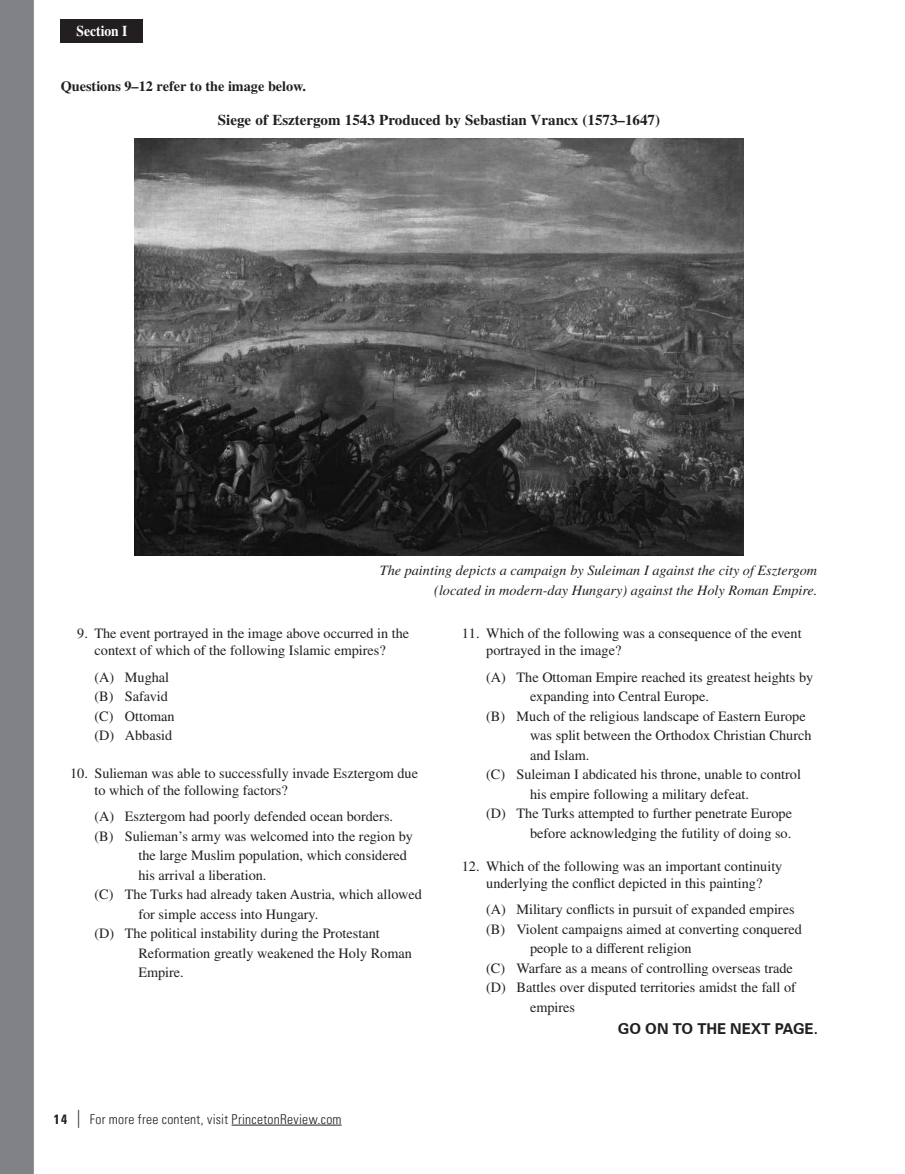
<style>
.page{position:relative;width:905px;height:1174px;background:#fff}
.page>*{position:absolute;margin:0;border:0;box-sizing:border-box;transform-origin:0 0}
.t1{font:700 15px "Times LT Pro";color:#231f20}
.t2{font:700 15px "Zurich BT";color:#231f20}
.t3{font:700 15px "Times LT Pro";color:#fff;scale:.9 1}
.t4{font:14.25px/17.1px "Times LT Pro";color:#231f20}
.t5{font:italic 14.25px/19.5px "Times LT Pro";color:#231f20;text-align:right}
.t6{font:700 14.25px "Times LT Pro";color:#231f20}
.t7{font:300 condensed 13.5px "Univers LT Pro";letter-spacing:.025em;color:#231f20}
.s1{font-weight:700}
.s2{font-weight:400;font-size:18px}
</style>
<div class="page">
<div style="left:61px;top:19px;width:82px;height:23px;background:#231f20"></div>
<hr style="left:231px;top:1124px;width:110px;height:1px;background:#231f20">
<img style="left:135px;top:139px;width:607px;height:416px">
<div style="left:0;top:0;width:34px;height:1174px;background:#808285"></div>
<p class="t3" style="left:77px;top:22px;width:58px">Section I</p>
<p class="t6" style="left:61px;top:77px;width:247px">Questions 9–12 refer to the image below.</p>
<p class="t1" style="left:218px;top:111px;width:443px">Siege of Esztergom 1543 Produced by Sebastian Vrancx (1573–1647)</p>
<p class="t5" style="left:379px;top:560px;width:439px">The painting depicts a campaign by Suleiman I against the city of Esztergom (located in modern-day Hungary) against the Holy Roman Empire.</p>
<p class="t4" style="left:77px;top:624px;width:333px;text-align:center">9. The event portrayed in the image above occurred in the context of which of the following Islamic empires?</p>
<p class="t4" style="left:94px;top:666px;width:82px;line-height:19.5px">(A) Mughal (B) Safavid (C) Ottoman (D) Abbasid</p>
<p class="t4" style="left:94px;top:764px;width:325px;text-indent:-24px">10. Sulieman was able to successfully invade Esztergom due to which of the following factors?</p>
<p class="t4" style="left:94px;top:807px;width:300px">(A) Esztergom had poorly defended ocean borders.</p>
<p class="t4" style="left:94px;top:826px;width:320px">(B) Sulieman’s army was welcomed into the region by</p>
<p class="t4" style="left:138px;top:846px;width:270px">the large Muslim population, which considered</p>
<p class="t4" style="left:138px;top:865px;width:130px">his arrival a liberation.</p>
<p class="t4" style="left:94px;top:885px;width:329px">(C) The Turks had already taken Austria, which allowed</p>
<p class="t4" style="left:138px;top:904px;width:181px">for simple access into Hungary.</p>
<p class="t4" style="left:94px;top:924px;width:287px">(D) The political instability during the Protestant</p>
<p class="t4" style="left:138px;top:943px;width:275px">Reformation greatly weakened the Holy Roman</p>
<p class="t4" style="left:138px;top:963px;width:47px">Empire.</p>
<p class="t4" style="left:486px;top:624px;width:317px;text-indent:-24px">11. Which of the following was a consequence of the event portrayed in the image?</p>
<p class="t4" style="left:486px;top:668px;width:328px">(A) The Ottoman Empire reached its greatest heights by</p>
<p class="t4" style="left:530px;top:687px;width:180px">expanding into Central Europe.</p>
<p class="t4" style="left:486px;top:707px;width:321px">(B) Much of the religious landscape of Eastern Europe</p>
<p class="t4" style="left:530px;top:726px;width:283px">was split between the Orthodox Christian Church</p>
<p class="t4" style="left:530px;top:746px;width:61px">and Islam.</p>
<p class="t4" style="left:486px;top:765px;width:316px">(C) Suleiman I abdicated his throne, unable to control</p>
<p class="t4" style="left:530px;top:785px;width:220px">his empire following a military defeat.</p>
<p class="t4" style="left:486px;top:804px;width:307px">(D) The Turks attempted to further penetrate Europe</p>
<p class="t4" style="left:530px;top:824px;width:262px">before acknowledging the futility of doing so.</p>
<p class="t4" style="left:461px;top:857px;width:322px;text-align:center">12. Which of the following was an important continuity underlying the conflict depicted in this painting?</p>
<p class="t4" style="left:486px;top:900px;width:310px">(A) Military conflicts in pursuit of expanded empires</p>
<p class="t4" style="left:486px;top:919px;width:317px">(B) Violent campaigns aimed at converting conquered</p>
<p class="t4" style="left:530px;top:939px;width:163px">people to a different religion</p>
<p class="t4" style="left:486px;top:958px;width:308px">(C) Warfare as a means of controlling overseas trade</p>
<p class="t4" style="left:486px;top:978px;width:311px">(D) Battles over disputed territories amidst the fall of</p>
<p class="t4" style="left:530px;top:997px;width:47px">empires</p>
<p class="t7" style="left:54px;top:1109px;width:289px"><span class="s1">14</span> <span class="s2">|</span> For more free content, visit PrincetonReview.com</p>
<p class="t2" style="left:617px;top:1018px;width:202px">GO ON TO THE NEXT PAGE.</p>
</div>
